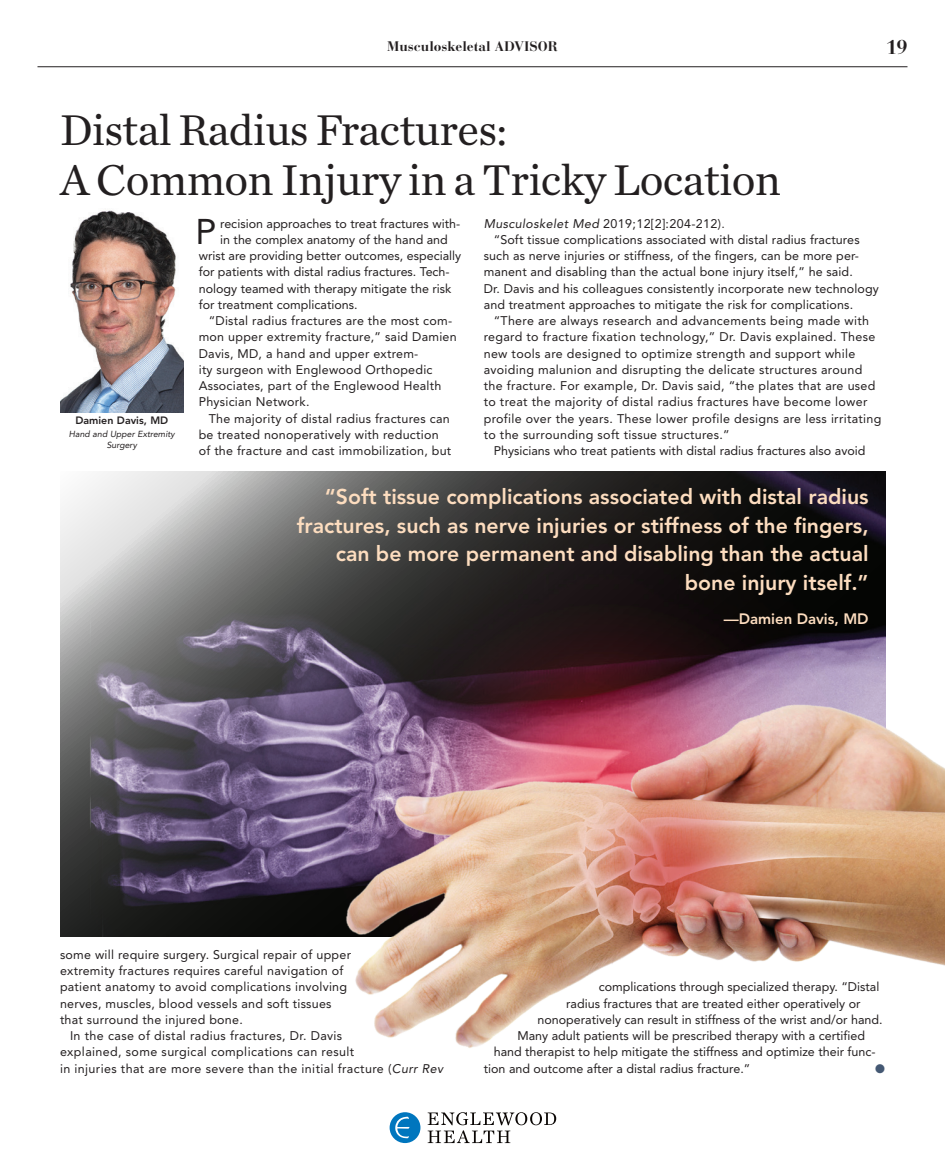
<style>
.page{position:relative;width:945px;height:1170px;background:#fff}
.page>*{position:absolute;margin:0;border:0;box-sizing:border-box;transform-origin:0 0}
.t1{font:45px/50px "Chronicle Text G1";letter-spacing:-.015em;color:#231f20}
.t2{font:35.5px "Avenir";color:#231f20}
.t3{font:800 21.25px/28.8px "Avenir";color:#fdddbf;text-align:right}
.t4{font:700 20px "Bauer Bodoni";color:#231f20}
.t5{font:800 15px "Avenir";color:#fdddbf}
.t6{font:700 13.75px "Bauer Bodoni";color:#231f20}
.t7{font:12.5px/16.2px "Avenir";letter-spacing:.02em;color:#231f20}
.t8{font:12.5px "Avenir";color:#231f20}
.t9{font:12.5px "Zapf Dingbats ITC";color:#445873}
.t10{font:800 10.62px "Avenir";color:#231f20}
.t11{font:italic 8.75px/10.6px "Avenir";color:#231f20;text-align:center}
.s1{font-style:italic}
.s2{font-style:inherit}
</style>
<div class="page">
<img style="left:60px;top:210px;width:124px;height:202px">
<img style="left:60px;top:471px;width:825px;height:465px">
<img style="left:339px;top:699px;width:606px;height:349px">
<hr style="left:38px;top:66px;width:870px;height:1px;background:#231f20">
<div style="left:390px;top:1112px;width:30px;height:31px;background:#0076be;border-radius:50%"></div>
<svg style="left:395px;top:1117px;width:15px;height:22px"></svg>
<svg style="left:428px;top:1112px;width:128px;height:31px"></svg>
<p class="t6" style="left:387px;top:38px;width:172px">Musculoskeletal ADVISOR</p>
<h3 class="t4" style="left:886px;top:35px;width:23px">19</h3>
<h1 class="t1" style="left:60px;top:103px;width:723px">Distal Radius Fractures:<br>A Common Injury in a Tricky Location</h1>
<h2 class="t2" style="left:196px;top:211px;width:23px">P</h2>
<p class="t8" style="left:220px;top:216px;width:241px">recision approaches to treat fractures with-</p>
<p class="t7" style="left:484px;top:215px;width:243px"><span class="s1">Musculoskelet Med</span> 2019;12[2]:204-212<span class="s2">).</span></p>
<p class="t7" style="left:494px;top:231px;width:367px">“Soft tissue complications associated with distal radius fractures</p>
<p class="t7" style="left:484px;top:248px;width:377px">such as nerve injuries or stiffness, of the fingers, can be more per-</p>
<p class="t7" style="left:484px;top:264px;width:371px">manent and disabling than the actual bone injury itself,” he said.</p>
<p class="t7" style="left:484px;top:280px;width:397px">Dr. Davis and his colleagues consistently incorporate new technology</p>
<p class="t7" style="left:484px;top:296px;width:371px">and treatment approaches to mitigate the risk for complications.</p>
<p class="t7" style="left:494px;top:313px;width:377px">“There are always research and advancements being made with</p>
<p class="t7" style="left:484px;top:329px;width:393px">regard to fracture fixation technology,” Dr. Davis explained. These</p>
<p class="t7" style="left:484px;top:345px;width:373px">new tools are designed to optimize strength and support while</p>
<p class="t7" style="left:484px;top:361px;width:380px">avoiding malunion and disrupting the delicate structures around</p>
<p class="t7" style="left:484px;top:378px;width:393px">the fracture. For example, Dr. Davis said, “the plates that are used</p>
<p class="t7" style="left:484px;top:394px;width:385px">to treat the majority of distal radius fractures have become lower</p>
<p class="t7" style="left:484px;top:410px;width:399px">profile over the years. These lower profile designs are less irritating</p>
<p class="t7" style="left:484px;top:426px;width:247px">to the surrounding soft tissue structures.”</p>
<p class="t8" style="left:494px;top:443px;width:373px">Physicians who treat patients with distal radius fractures also avoid</p>
<p class="t8" style="left:220px;top:232px;width:229px">in the complex anatomy of the hand and</p>
<p class="t8" style="left:199px;top:248px;width:264px">wrist are providing better outcomes, especially</p>
<p class="t8" style="left:199px;top:265px;width:253px">for patients with distal radius fractures. Tech-</p>
<p class="t8" style="left:199px;top:281px;width:254px">nology teamed with therapy mitigate the risk</p>
<p class="t8" style="left:199px;top:297px;width:160px">for treatment complications.</p>
<p class="t7" style="left:209px;top:313px;width:245px">“Distal radius fractures are the most com-</p>
<p class="t7" style="left:199px;top:329px;width:260px">mon upper extremity fracture,” said Damien</p>
<p class="t7" style="left:199px;top:345px;width:221px">Davis, MD, a hand and upper extrem-</p>
<p class="t7" style="left:199px;top:361px;width:235px">ity surgeon with Englewood Orthopedic</p>
<p class="t7" style="left:199px;top:378px;width:244px">Associates, part of the Englewood Health</p>
<p class="t7" style="left:199px;top:394px;width:112px">Physician Network.</p>
<p class="t7" style="left:209px;top:410px;width:242px">The majority of distal radius fractures can</p>
<p class="t7" style="left:199px;top:426px;width:241px">be treated nonoperatively with reduction</p>
<p class="t7" style="left:199px;top:443px;width:254px">of the fracture and cast immobilization, but</p>
<p class="t10" style="left:76px;top:414px;width:94px">Damien Davis, MD</p>
<p class="t11" style="left:69px;top:429px;width:107px">Hand and Upper Extremity<br>Surgery</p>
<h3 class="t3" style="left:297px;top:482px;width:573px">“Soft tissue complications associated with distal radius fractures, such as nerve injuries or stiffness of the fingers, can be more permanent and disabling than the actual bone injury itself.”</h3>
<p class="t5" style="left:724px;top:610px;width:146px">—Damien Davis, MD</p>
<p class="t7" style="left:60px;top:946px;width:293px">some will require surgery. Surgical repair of upper extremity fractures requires careful navigation of patient anatomy to avoid complications involving nerves, muscles, blood vessels and soft tissues that surround the injured bone.</p>
<p class="t7" style="left:60px;top:1028px;width:385px;text-indent:10px">In the case of distal radius fractures, Dr. Davis<br>explained, some surgical complications can result<br>in injuries that are more severe than the initial fracture (<span class="s1">Curr Rev</span></p>
<p class="t8" style="left:599px;top:980px;width:282px">complications through specialized therapy. “Distal</p>
<p class="t8" style="left:566px;top:996px;width:296px">radius fractures that are treated either operatively or</p>
<p class="t8" style="left:538px;top:1012px;width:347px">nonoperatively can result in stiffness of the wrist and/or hand.</p>
<p class="t8" style="left:518px;top:1028px;width:349px">Many adult patients will be prescribed therapy with a certified</p>
<p class="t8" style="left:494px;top:1045px;width:383px">hand therapist to help mitigate the stiffness and optimize their func-</p>
<p class="t8" style="left:484px;top:1061px;width:268px">tion and outcome after a distal radius fracture.”</p>
<p class="t9" style="left:875px;top:1062px;width:11px">●</p>
</div>
